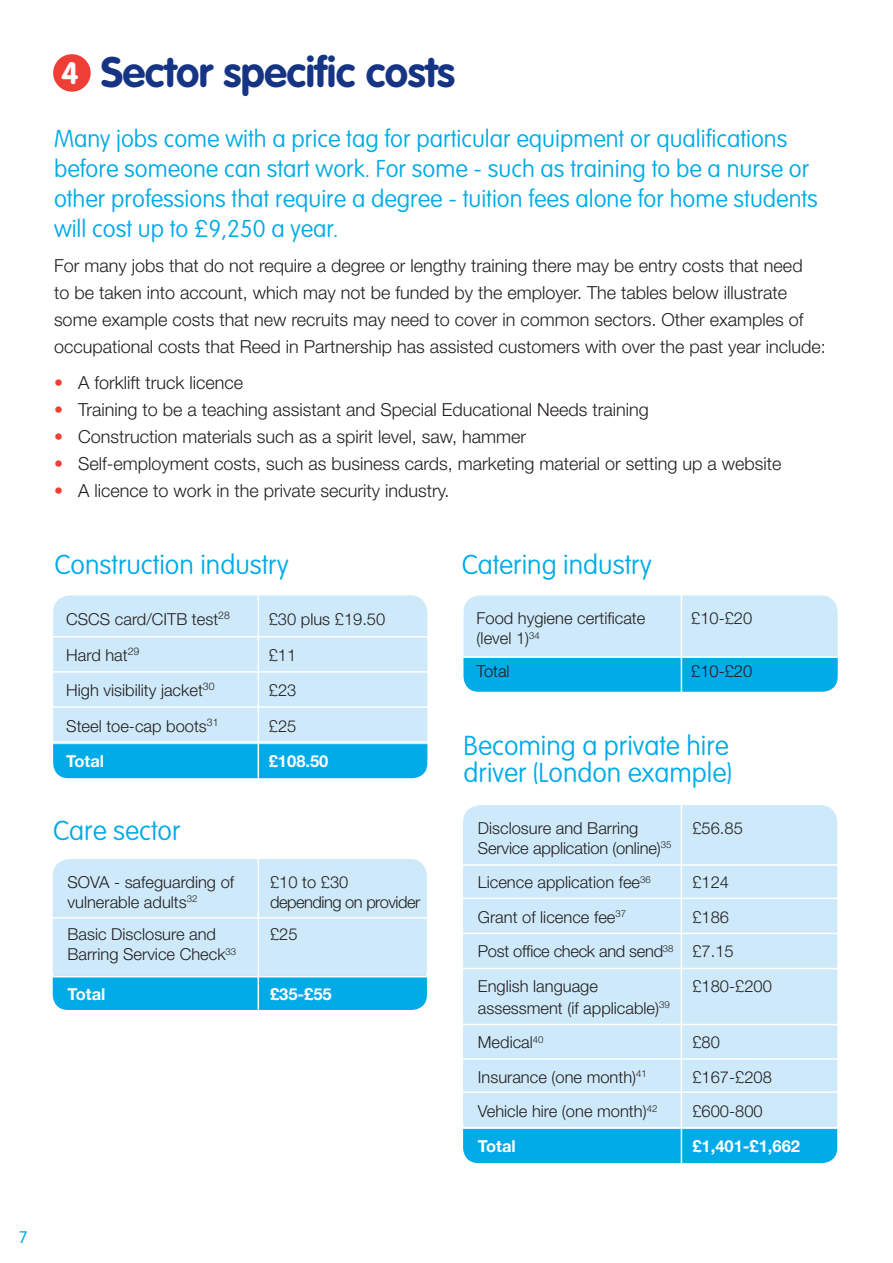
<style>
.page{position:relative;width:893px;height:1263px;background:#fff}
.page>*{position:absolute;margin:0;border:0;box-sizing:border-box;transform-origin:0 0}
.t1{font:700 42px "VAG Rounded";letter-spacing:-.01em;color:#153483}
.t2{font:700 30.45px "VAG Rounded";color:#fff}
.t3{font:100 27px/27px "VAG Rounded";color:#00abe7}
.t4{font:100 24px/30px "VAG Rounded";color:#00abe7}
.t5{font:300 18px/27px "Helvetica Neue LT";color:#231f20}
.t6{font:300 16.5px "Helvetica Neue LT";color:#231f20}
.t7{font:700 16.5px "Helvetica Neue LT";color:#fff}
.t8{font:300 16.5px "Helvetica Neue LT";letter-spacing:-.02em;color:#231f20}
.t9{font:300 16.5px "Helvetica Neue LT";letter-spacing:-.03em;color:#231f20}
.t10{font:300 16.5px "VAG Rounded";color:#00abe7}
.s1{color:#ee3e35}
</style>
<div class="page">
<div style="left:53px;top:54px;width:38px;height:38px;background:#ee3e35;border-radius:50%"></div>
<div style="left:53px;top:595px;width:374px;height:177px;background:#cee9f9;border-radius:17px"></div>
<div style="left:53px;top:744px;width:374px;height:34px;background:#00abe7"></div>
<div style="left:53px;top:859px;width:374px;height:127px;background:#cee9f9;border-radius:17px"></div>
<div style="left:53px;top:977px;width:374px;height:33px;background:#00abe7"></div>
<hr style="left:45px;top:636px;width:410px;height:1px;background:#fff">
<hr style="left:45px;top:671px;width:410px;height:2px;background:#fff">
<hr style="left:45px;top:706px;width:410px;height:2px;background:#fff">
<hr style="left:45px;top:741px;width:410px;height:2px;background:#fff">
<hr style="left:45px;top:917px;width:410px;height:1px;background:#fff">
<hr style="left:45px;top:976px;width:390px;height:1px;background:#fff">
<hr style="left:258px;top:591px;width:1px;height:206px;background:#fff">
<hr style="left:258px;top:842px;width:1px;height:195px;background:#fff">
<div style="left:463px;top:595px;width:375px;height:82px;background:#cee9f9;border-radius:17px"></div>
<div style="left:463px;top:658px;width:375px;height:34px;background:#00abe7"></div>
<div style="left:463px;top:805px;width:374px;height:335px;background:#cee9f9;border-radius:17px"></div>
<div style="left:463px;top:1129px;width:374px;height:34px;background:#00abe7"></div>
<hr style="left:455px;top:656px;width:410px;height:2px;background:#fff">
<hr style="left:455px;top:864px;width:410px;height:2px;background:#fff">
<hr style="left:455px;top:898px;width:390px;height:1px;background:#fff">
<hr style="left:455px;top:933px;width:390px;height:1px;background:#fff">
<hr style="left:455px;top:968px;width:390px;height:1px;background:#fff">
<hr style="left:455px;top:1024px;width:390px;height:1px;background:#fff">
<hr style="left:455px;top:1058px;width:390px;height:2px;background:#fff">
<hr style="left:454px;top:1091px;width:390px;height:2px;background:#fff">
<hr style="left:455px;top:1127px;width:390px;height:1px;background:#fff">
<hr style="left:681px;top:591px;width:1px;height:106px;background:#fff">
<hr style="left:681px;top:788px;width:1px;height:428px;background:#fff">
<p class="t2" style="left:61px;top:55px;width:19px">4</p>
<p class="t1" style="left:101px;top:47px;width:356px">Sector specific costs</p>
<p class="t4" style="left:54px;top:123px;width:765px">Many jobs come with a price tag for particular equipment or qualifications before someone can start work. For some - such as training to be a nurse or other professions that require a degree - tuition fees alone for home students will cost up to £9,250 a year.</p>
<p class="t5" style="left:54px;top:252px;width:773px">For many jobs that do not require a degree or lengthy training there may be entry costs that need<br>to be taken into account, which may not be funded by the employer. The tables below illustrate some example costs that new recruits may need to cover in common sectors. Other examples of occupational costs that Reed in Partnership has assisted customers with over the past year include:</p>
<p class="t5" style="left:54px;top:368px;width:191px"><span class="s1">•</span> A forklift truck licence</p>
<p class="t5" style="left:54px;top:395px;width:596px"><span class="s1">•</span> Training to be a teaching assistant and Special Educational Needs training</p>
<p class="t5" style="left:54px;top:422px;width:474px"><span class="s1">•</span> Construction materials such as a spirit level, saw, hammer</p>
<p class="t5" style="left:54px;top:449px;width:729px"><span class="s1">•</span> Self-employment costs, such as business cards, marketing material or setting up a website</p>
<p class="t5" style="left:54px;top:476px;width:397px"><span class="s1">•</span> A licence to work in the private security industry.</p>
<p class="t3" style="left:55px;top:551px;width:236px">Construction industry</p>
<p class="t3" style="left:462px;top:551px;width:191px">Catering industry</p>
<p class="t6" style="left:66px;top:609px;width:165px">CSCS card/CITB test<sup>28</sup></p>
<p class="t6" style="left:269px;top:609px;width:118px">£30 plus £19.50</p>
<p class="t6" style="left:66px;top:645px;width:75px">Hard hat<sup>29</sup></p>
<p class="t6" style="left:269px;top:645px;width:29px">£11</p>
<p class="t6" style="left:66px;top:680px;width:150px">High visibility jacket<sup>30</sup></p>
<p class="t6" style="left:269px;top:680px;width:29px">£23</p>
<p class="t6" style="left:66px;top:716px;width:154px">Steel toe-cap boots<sup>31</sup></p>
<p class="t6" style="left:269px;top:716px;width:29px">£25</p>
<p class="t7" style="left:66px;top:751px;width:39px">Total</p>
<p class="t7" style="left:269px;top:751px;width:61px">£108.50</p>
<p class="t3" style="left:53px;top:817px;width:129px">Care sector</p>
<p class="t6" style="left:68px;top:872px;width:168px">SOVA - safeguarding of</p>
<p class="t6" style="left:270px;top:872px;width:80px">£10 to £30</p>
<p class="t6" style="left:68px;top:892px;width:131px">vulnerable adults<sup>32</sup></p>
<p class="t9" style="left:270px;top:892px;width:152px">depending on provider</p>
<p class="t6" style="left:68px;top:924px;width:150px">Basic Disclosure and</p>
<p class="t6" style="left:270px;top:924px;width:29px">£25</p>
<p class="t6" style="left:68px;top:944px;width:170px">Barring Service Check<sup>33</sup></p>
<p class="t7" style="left:68px;top:984px;width:39px">Total</p>
<p class="t7" style="left:270px;top:984px;width:63px">£35-£55</p>
<p class="t6" style="left:477px;top:608px;width:170px">Food hygiene certificate</p>
<p class="t6" style="left:691px;top:608px;width:63px">£10-£20</p>
<p class="t6" style="left:477px;top:628px;width:65px">(level 1)<sup>34</sup></p>
<p class="t6" style="left:477px;top:661px;width:35px">Total</p>
<p class="t6" style="left:691px;top:661px;width:63px">£10-£20</p>
<p class="t3" style="left:463px;top:732px;width:270px">Becoming a private hire driver (London example)</p>
<p class="t6" style="left:478px;top:818px;width:162px">Disclosure and Barring</p>
<p class="t6" style="left:692px;top:818px;width:52px">£56.85</p>
<p class="t6" style="left:478px;top:838px;width:195px">Service application (online)<sup>35</sup></p>
<p class="t6" style="left:478px;top:872px;width:175px">Licence application fee<sup>36</sup></p>
<p class="t6" style="left:692px;top:872px;width:38px">£124</p>
<p class="t6" style="left:478px;top:907px;width:150px">Grant of licence fee<sup>37</sup></p>
<p class="t6" style="left:692px;top:907px;width:38px">£186</p>
<p class="t8" style="left:478px;top:941px;width:257px">Post office check and send<sup>38</sup> £7.15</p>
<p class="t6" style="left:478px;top:976px;width:122px">English language</p>
<p class="t6" style="left:692px;top:976px;width:81px">£180-£200</p>
<p class="t6" style="left:478px;top:998px;width:193px">assessment (if applicable)<sup>39</sup></p>
<p class="t6" style="left:478px;top:1032px;width:67px">Medical<sup>40</sup></p>
<p class="t6" style="left:692px;top:1032px;width:29px">£80</p>
<p class="t6" style="left:478px;top:1067px;width:171px">Insurance (one month)<sup>41</sup></p>
<p class="t6" style="left:692px;top:1067px;width:81px">£167-£208</p>
<p class="t6" style="left:478px;top:1101px;width:181px">Vehicle hire (one month)<sup>42</sup></p>
<p class="t6" style="left:692px;top:1101px;width:72px">£600-800</p>
<p class="t7" style="left:478px;top:1135px;width:39px">Total</p>
<p class="t7" style="left:692px;top:1135px;width:109px">£1,401-£1,662</p>
<p class="t10" style="left:19px;top:1228px;width:10px">7</p>
</div>
